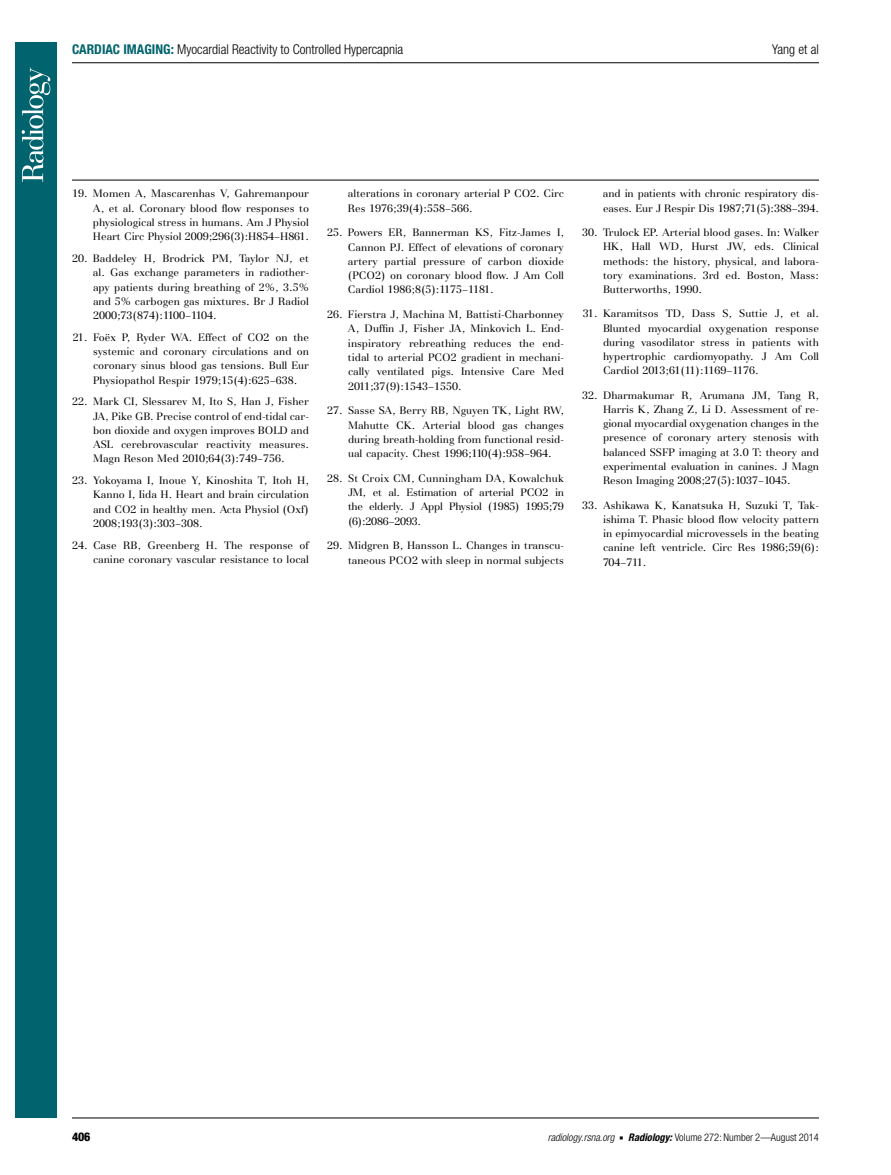
<style>
.page{position:relative;width:891px;height:1175px;background:#fff}
.page>*{position:absolute;margin:0;border:0;box-sizing:border-box;transform-origin:0 0}
.t1{font:300 condensed 13.5px "Helvetica Neue";color:#000}
.t2{font:800 condensed 12px "Helvetica Neue";color:#000}
.t3{font:10.8px/14.2px "AT Basilia";color:#000;text-align:justify}
.t4{font:300 condensed 10.5px "Helvetica Neue";color:#000}
.s1{font-weight:700;color:#00636d}
.s2{font-style:italic}
.s3{font-family:"Universal Newswith Comm Pi";font-weight:400;font-stretch:normal;font-size:6px}
.s4{font-weight:700;font-style:italic}
</style>
<div class="page">
<hr style="left:72px;top:180px;width:747px;height:1px;background:#000">
<hr style="left:72px;top:1117px;width:747px;height:1px;background:#000">
<hr style="left:72px;top:62px;width:747px;height:1px;background:#000">
<div style="left:15px;top:42px;width:42px;height:1075px;background:#00636d"></div>
<svg style="left:22px;top:68px;width:28px;height:114px"></svg>
<p class="t1" style="left:72px;top:41px;width:333px"><span class="s1">CARDIAC IMAGING:</span> Myocardial Reactivity to Controlled Hypercapnia</p>
<p class="t1" style="left:772px;top:41px;width:48px">Yang et al</p>
<p class="t3" style="left:93px;top:187px;width:218px;text-indent:-21px">19. Momen A, Mascarenhas V, Gahremanpour A, et al. Coronary blood flow responses to physiological stress in humans. Am J Physiol Heart Circ Physiol 2009;296(3):H854–H861.</p>
<p class="t3" style="left:93px;top:251px;width:218px;text-indent:-21px">20. Baddeley H, Brodrick PM, Taylor NJ, et al. Gas exchange parameters in radiother&shy;apy patients during breathing of 2%, 3.5% and 5% carbogen gas mixtures. Br J Radiol 2000;73(874):1100–1104.</p>
<p class="t3" style="left:93px;top:330px;width:218px;text-indent:-20px">21. Foëx P, Ryder WA. Effect of CO2 on the systemic and coronary circulations and on coronary sinus blood gas tensions. Bull Eur Physiopathol Respir 1979;15(4):625–638.</p>
<p class="t3" style="left:93px;top:394px;width:218px;text-indent:-21px">22. Mark CI, Slessarev M, Ito S, Han J, Fisher JA, Pike GB. Precise control of end-tidal car&shy;bon dioxide and oxygen improves BOLD and ASL cerebrovascular reactivity measures.<br>Magn Reson Med 2010;64(3):749–756.</p>
<p class="t3" style="left:93px;top:473px;width:218px;text-indent:-21px">23. Yokoyama I, Inoue Y, Kinoshita T, Itoh H, Kanno I, Iida H. Heart and brain circulation and CO2 in healthy men. Acta Physiol (Oxf)<br>2008;193(3):303–308.</p>
<p class="t3" style="left:72px;top:538px;width:239px;text-align:right">24. Case RB, Greenberg H. The response of canine coronary vascular resistance to local</p>
<p class="t3" style="left:348px;top:187px;width:218px">alterations in coronary arterial P CO2. Circ<br>Res 1976;39(4):558–566.</p>
<p class="t3" style="left:348px;top:226px;width:218px;text-indent:-21px">25. Powers ER, Bannerman KS, Fitz-James I, Cannon PJ. Effect of elevations of coronary artery partial pressure of carbon dioxide (PCO2) on coronary blood flow. J Am Coll Cardiol 1986;8(5):1175–1181.</p>
<p class="t3" style="left:348px;top:307px;width:218px;text-indent:-21px">26. Fierstra J, Machina M, Battisti-Charbonney A, Duffin J, Fisher JA, Minkovich L. End&shy;inspiratory rebreathing reduces the end&shy;tidal to arterial PCO2 gradient in mechani&shy;cally ventilated pigs. Intensive Care Med 2011;37(9):1543–1550.</p>
<p class="t3" style="left:348px;top:403px;width:218px;text-indent:-21px">27. Sasse SA, Berry RB, Nguyen TK, Light RW, Mahutte CK. Arterial blood gas changes during breath-holding from functional resid&shy;ual capacity. Chest 1996;110(4):958–964.</p>
<p class="t3" style="left:348px;top:471px;width:218px;text-indent:-21px">28. St Croix CM, Cunningham DA, Kowalchuk JM, et al. Estimation of arterial PCO2 in the elderly. J Appl Physiol (1985) 1995;79 (6):2086–2093.</p>
<p class="t3" style="left:327px;top:538px;width:238px;text-align:right">29. Midgren B, Hansson L. Changes in transcu&shy;taneous PCO2 with sleep in normal subjects</p>
<p class="t3" style="left:603px;top:187px;width:218px">and in patients with chronic respiratory dis&shy;eases. Eur J Respir Dis 1987;71(5):388–394.</p>
<p class="t3" style="left:603px;top:225px;width:218px;text-indent:-21px">30. Trulock EP. Arterial blood gases. In: Walker HK, Hall WD, Hurst JW, eds. Clinical methods: the history, physical, and labora&shy;tory examinations. 3rd ed. Boston, Mass:<br>Butterworths, 1990.</p>
<p class="t3" style="left:603px;top:306px;width:218px;text-indent:-20px">31. Karamitsos TD, Dass S, Suttie J, et al.<br>Blunted myocardial oxygenation response during vasodilator stress in patients with hypertrophic cardiomyopathy. J Am Coll Cardiol 2013;61(11):1169–1176.</p>
<p class="t3" style="left:603px;top:388px;width:218px;text-indent:-21px">32. Dharmakumar R, Arumana JM, Tang R, Harris K, Zhang Z, Li D. Assessment of re&shy;gional myocardial oxygenation changes in the presence of coronary artery stenosis with balanced SSFP imaging at 3.0 T: theory and experimental evaluation in canines. J Magn Reson Imaging 2008;27(5):1037–1045.</p>
<p class="t3" style="left:603px;top:498px;width:218px;text-indent:-21px">33. Ashikawa K, Kanatsuka H, Suzuki T, Tak&shy;ishima T. Phasic blood flow velocity pattern in epimyocardial microvessels in the beating canine left ventricle. Circ Res 1986;59(6):<br>704–711.</p>
<p class="t2" style="left:72px;top:1128px;width:20px">406</p>
<p class="t4" style="left:548px;top:1130px;width:273px"><span class="s2">radiology.rsna.org</span> <span class="s3">n</span> <span class="s4">Radiology:</span> Volume 272: Number 2—August 2014</p>
</div>
